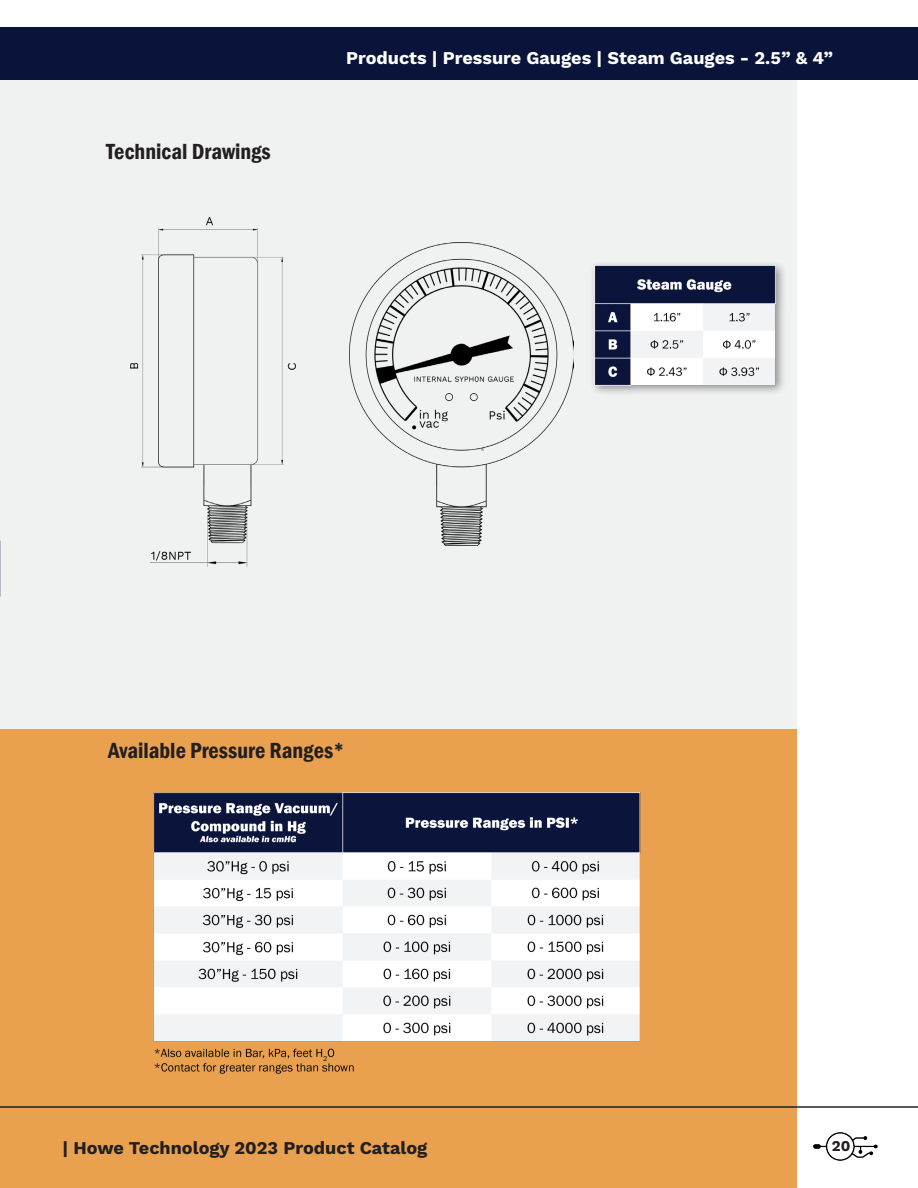
<style>
.page{position:relative;width:918px;height:1188px;background:#fff}
.page>*{position:absolute;margin:0;border:0;box-sizing:border-box;transform-origin:0 0}
.t1{font:600 condensed 22.5px "Franklin Gothic";color:#231f20}
.t2{font:700 18px "Work Sans";color:#fff}
.t3{font:700 18px "Work Sans";color:#231f20}
.t4{font:700 15px "Work Sans";color:#231f20}
</style>
<div class="page">
<div style="left:0;top:73px;width:796px;height:1115px;background:#f0f1f1"></div>
<div style="left:0;top:729px;width:796px;height:459px;background:#eaa14f"></div>
<div style="left:0;top:27px;width:918px;height:53px;background:#0a143a"></div>
<img style="left:813px;top:1132px;width:65px;height:29px">
<hr style="left:0;top:1106px;width:918px;height:2px;background:#231f20">
<img style="left:349px;top:243px;width:224px;height:303px">
<img style="left:130px;top:217px;width:166px;height:350px">
<img style="left:153px;top:793px;width:488px;height:281px">
<div style="left:590px;top:260px;width:197px;height:136px;background:#231f20;opacity:.45"></div>
<img style="left:594px;top:266px;width:182px;height:119px">
<p class="t1" style="left:106px;top:136px;width:166px">Technical Drawings</p>
<p class="t2" style="left:346px;top:47px;width:488px">Products | Pressure Gauges | Steam Gauges - 2.5” &amp; 4”</p>
<p class="t1" style="left:108px;top:736px;width:238px">Available Pressure Ranges*</p>
<p class="t3" style="left:63px;top:1137px;width:366px">| Howe Technology 2023 Product Catalog</p>
<p class="t4" style="left:832px;top:1137px;width:20px">20</p>
</div>
